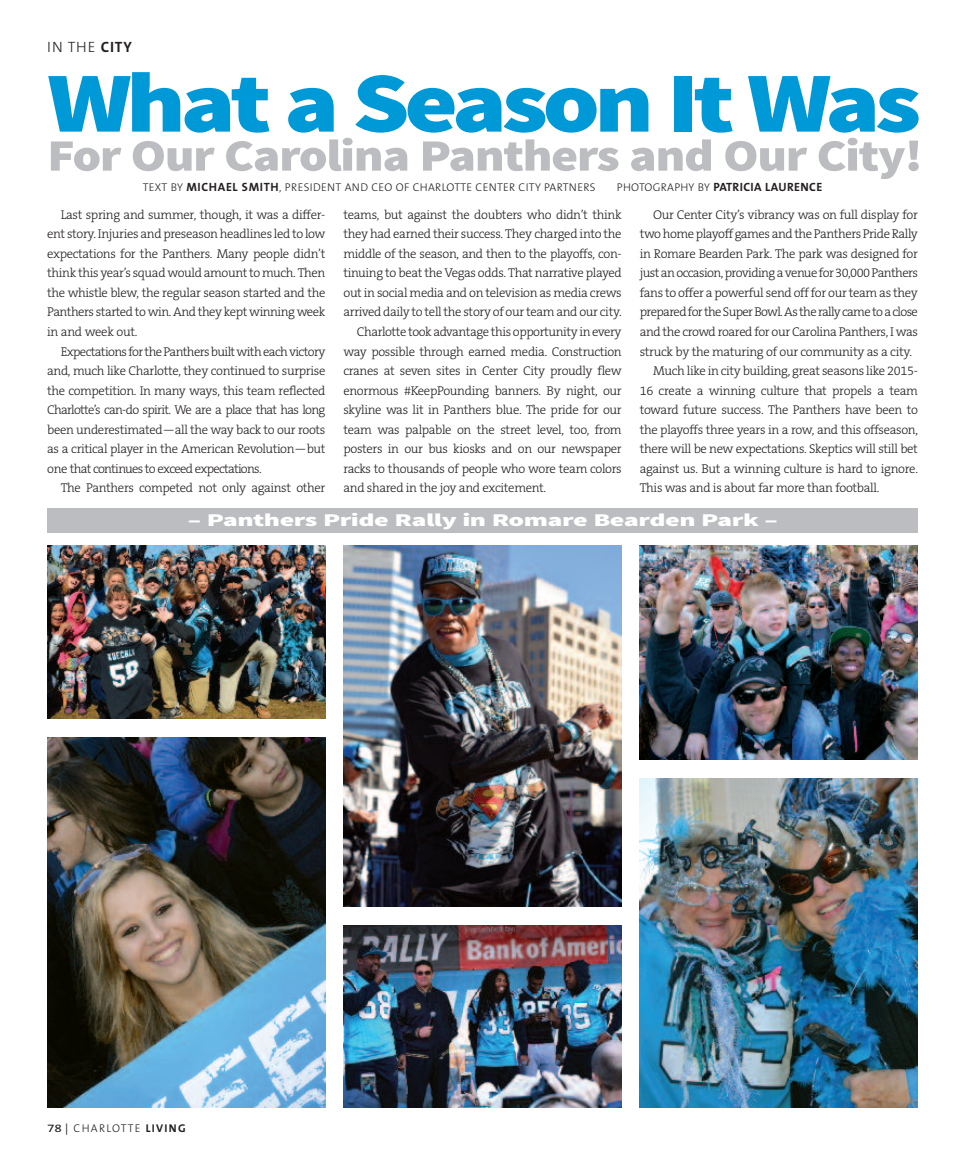
<style>
.page{position:relative;width:972px;height:1175px;background:#fff}
.page>*{position:absolute;margin:0;border:0;box-sizing:border-box;transform-origin:0 0}
.t1{font:900 85.35px "Source Sans Pro";letter-spacing:-.055em;color:#0099d8;scale:1.2 1}
.t2{font:900 44.85px "Source Sans Pro";letter-spacing:-.025em;color:#bcbdc0;scale:1.15 1}
.t3{font:900 18px "Source Sans Pro";letter-spacing:-.015em;color:#fff;scale:1.55 1}
.t4{font:300 15px "The Sans B3";color:#231f20}
.t5{font:300 12.75px/19.5px "The Serif B3";letter-spacing:-.03em;color:#231f20;text-align:justify}
.t6{font:300 12.75px "The Serif B3";letter-spacing:-.05em;color:#231f20}
.t7{font:700 12px "The Sans B7";letter-spacing:.03em;color:#231f20}
.t8{font:300 11.25px "The Sans B3";letter-spacing:.03em;color:#231f20}
.t9{font:300 11.25px "The Sans B3";letter-spacing:.11em;color:#231f20}
.s1{font-family:"The Sans B7";font-weight:700}
.s2{font-family:"The Sans B7";font-weight:700;font-size:12px}
.s3{font-family:"The Sans B3";font-weight:300;font-size:11.25px}
.s4{font-family:"The Sans B5 Plain";font-weight:400}
</style>
<div class="page">
<img style="left:640px;top:545px;width:278px;height:215px">
<img style="left:47px;top:737px;width:278px;height:370px">
<img style="left:640px;top:778px;width:278px;height:329px">
<img style="left:343px;top:545px;width:279px;height:361px">
<img style="left:47px;top:545px;width:278px;height:174px">
<img style="left:343px;top:925px;width:279px;height:182px">
<div style="left:48px;top:507px;width:870px;height:25px;background:#bcbdc0"></div>
<p class="t4" style="left:47px;top:39px;width:86px">IN THE <span class="s1">CITY</span></p>
<h1 class="t1" style="left:47px;top:72px;width:730px">What a Season It Was</h1>
<h2 class="t2" style="left:47px;top:139px;width:763px">For Our Carolina Panthers and Our City!</h2>
<p class="t8" style="left:143px;top:182px;width:454px">TEXT BY <span class="s2">MICHAEL SMITH</span>, PRESIDENT AND CEO OF CHARLOTTE CENTER CITY PARTNERS</p>
<p class="t7" style="left:617px;top:181px;width:207px"><span class="s3">PHOTOGRAPHY BY</span> PATRICIA LAURENCE</p>
<p class="t5" style="left:47px;top:205px;width:280px;text-indent:13px">Last spring and summer, though, it was a differ&shy;ent story. Injuries and preseason headlines led to low expectations for the Panthers. Many people didn’t think this year’s squad would amount to much. Then the whistle blew, the regular season started and the Panthers started to win. And they kept winning week in and week out.</p>
<p class="t5" style="left:47px;top:342px;width:280px;text-indent:14px">ExpectationsforthePanthersbuiltwitheachvictory and, much like Charlotte, they continued to surprise the competition. In many ways, this team reflected Charlotte’s can-do spirit. We are a place that has long been underestimated—all the way back to our roots as a critical player in the American Revolution—but one that continues to exceed expectations.</p>
<p class="t5" style="left:61px;top:478px;width:266px">The Panthers competed not only against other</p>
<p class="t5" style="left:343px;top:205px;width:280px">teams, but against the doubters who didn’t think</p>
<p class="t5" style="left:343px;top:225px;width:280px">they had earned their success. They charged into the</p>
<p class="t5" style="left:343px;top:244px;width:280px">middle of the season, and then to the playoffs, con-</p>
<p class="t5" style="left:343px;top:264px;width:280px">tinuing to beat the Vegas odds. That narrative played</p>
<p class="t5" style="left:343px;top:283px;width:280px">out in social media and on television as media crews</p>
<p class="t5" style="left:343px;top:303px;width:280px">arrived daily to tell the story of our team and our city.</p>
<p class="t5" style="left:357px;top:322px;width:266px">Charlotte took advantage this opportunity in every</p>
<p class="t5" style="left:343px;top:342px;width:280px">way possible through earned media. Construction</p>
<p class="t5" style="left:343px;top:361px;width:280px">cranes at seven sites in Center City proudly flew</p>
<p class="t5" style="left:343px;top:381px;width:280px">enormous #KeepPounding banners. By night, our</p>
<p class="t5" style="left:343px;top:400px;width:280px">skyline was lit in Panthers blue. The pride for our</p>
<p class="t5" style="left:343px;top:420px;width:280px">team was palpable on the street level, too, from</p>
<p class="t5" style="left:343px;top:439px;width:280px">posters in our bus kiosks and on our newspaper</p>
<p class="t5" style="left:343px;top:459px;width:280px">racks to thousands of people who wore team colors</p>
<p class="t5" style="left:343px;top:478px;width:204px">and shared in the joy and excitement.</p>
<p class="t5" style="left:653px;top:205px;width:266px">Our Center City’s vibrancy was on full display for</p>
<p class="t5" style="left:640px;top:225px;width:280px">two home playoff games and the Panthers Pride Rally</p>
<p class="t5" style="left:640px;top:244px;width:280px">in Romare Bearden Park. The park was designed for</p>
<p class="t5" style="left:640px;top:264px;width:280px">justanoccasion,providingavenuefor30,000Panthers</p>
<p class="t5" style="left:640px;top:283px;width:280px">fans to offer a powerful send off for our team as they</p>
<p class="t6" style="left:640px;top:305px;width:280px">preparedfortheSuperBowl.Astherallycametoaclose</p>
<p class="t5" style="left:640px;top:322px;width:280px">and the crowd roared for our Carolina Panthers, I was</p>
<p class="t5" style="left:640px;top:342px;width:274px">struck by the maturing of our community as a city.</p>
<p class="t5" style="left:653px;top:361px;width:266px">Much like in city building, great seasons like 2015-</p>
<p class="t5" style="left:640px;top:381px;width:280px">16 create a winning culture that propels a team</p>
<p class="t5" style="left:640px;top:400px;width:280px">toward future success. The Panthers have been to</p>
<p class="t5" style="left:640px;top:420px;width:280px">the playoffs three years in a row, and this offseason,</p>
<p class="t5" style="left:640px;top:439px;width:280px">there will be new expectations. Skeptics will still bet</p>
<p class="t5" style="left:640px;top:459px;width:280px">against us. But a winning culture is hard to ignore.</p>
<p class="t5" style="left:640px;top:478px;width:241px">This was and is about far more than football.</p>
<h3 class="t3" style="left:188px;top:513px;width:382px">– Panthers Pride Rally in Romare Bearden Park –</h3>
<p class="t9" style="left:47px;top:1122px;width:140px"><span class="s4">78 |</span> CHARLOTTE <span class="s1">LIVING</span></p>
</div>
